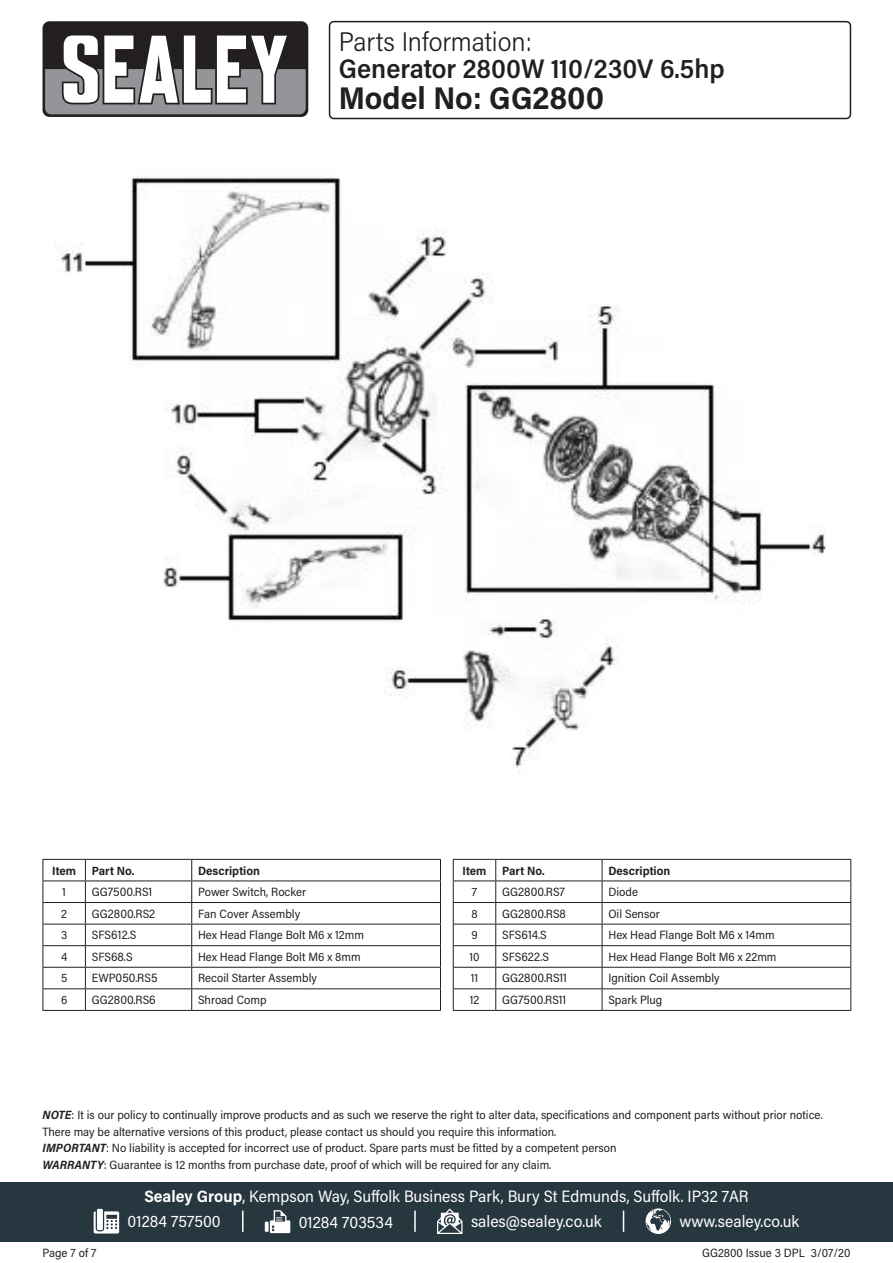
<style>
.page{position:relative;width:893px;height:1263px;background:#fff}
.page>*{position:absolute;margin:0;border:0;box-sizing:border-box;transform-origin:0 0}
.Model_Number{font:700 31.5px "Acumin Pro Semi Cond";color:#231f20}
.Product_Description{font:600 27px "Acumin Pro Semi Cond";color:#231f20}
.Parts_Information{font:300 27px "Acumin Pro Semi Cond";color:#231f20}
.Address{font:16.5px "Acumin Pro Semi Cond";color:#fff}
.Contact_Info{font:16.5px "Acumin Pro Semi Cond";color:#fff}
.Disclaimer{font:12px/16.5px "Acumin Pro Semi Cond";color:#231f20}
.Table_Body{font:12px "Acumin Pro Semi Cond";color:#231f20}
.Part_No__Body{font:12px "Acumin Pro Semi Cond";color:#231f20}
.Part_Description_HDR{font:700 12px "Acumin Pro Semi Cond";color:#231f20}
.Document_Info{font:12px "Acumin Pro Semi Cond";color:#231f20}
.Item_Body{font:12px "Acumin Pro Semi Cond";color:#231f20}
.Item_HDR{font:700 12px "Acumin Pro Semi Cond";letter-spacing:-.005em;color:#231f20}
.s1{font-weight:700;font-style:italic}
.s2{font-weight:700}
</style>
<div class="page">
<div style="left:43px;top:21px;width:265px;height:96px;background:#231f20;border-radius:7px"></div>
<svg style="left:45px;top:35px;width:261px;height:79px"></svg>
<div style="left:0;top:1182px;width:893px;height:60px;background:#27373f"></div>
<svg style="left:94px;top:1211px;width:25px;height:22px"></svg>
<div style="left:97px;top:1209px;width:6px;height:21px;background:#fff"></div>
<svg style="left:265px;top:1222px;width:4px;height:10px"></svg>
<svg style="left:270px;top:1210px;width:20px;height:23px"></svg>
<svg style="left:437px;top:1208px;width:25px;height:26px"></svg>
<svg style="left:645px;top:1208px;width:26px;height:26px"></svg>
<hr style="left:242px;top:1210px;width:2px;height:22px;background:#fff">
<svg style="left:623px;top:1210px;width:1px;height:22px"></svg>
<hr style="left:414px;top:1210px;width:2px;height:22px;background:#fff">
<div style="left:329px;top:21px;width:522px;height:98px;border:2px solid #231f20;border-radius:4px"></div>
<hr style="left:43px;top:859px;width:42px;height:1px;background:#231f20">
<hr style="left:85px;top:859px;width:107px;height:1px;background:#231f20">
<hr style="left:192px;top:859px;width:249px;height:1px;background:#231f20">
<hr style="left:43px;top:880px;width:42px;height:1px;background:#231f20">
<hr style="left:85px;top:880px;width:107px;height:1px;background:#231f20">
<hr style="left:192px;top:880px;width:249px;height:1px;background:#231f20">
<hr style="left:43px;top:902px;width:42px;height:1px;background:#231f20">
<hr style="left:85px;top:902px;width:107px;height:1px;background:#231f20">
<hr style="left:192px;top:902px;width:249px;height:1px;background:#231f20">
<hr style="left:43px;top:924px;width:42px;height:1px;background:#231f20">
<hr style="left:85px;top:924px;width:107px;height:1px;background:#231f20">
<hr style="left:192px;top:924px;width:249px;height:1px;background:#231f20">
<hr style="left:43px;top:945px;width:42px;height:1px;background:#231f20">
<hr style="left:85px;top:945px;width:107px;height:1px;background:#231f20">
<hr style="left:192px;top:945px;width:249px;height:1px;background:#231f20">
<hr style="left:43px;top:967px;width:42px;height:1px;background:#231f20">
<hr style="left:85px;top:967px;width:107px;height:1px;background:#231f20">
<hr style="left:192px;top:967px;width:249px;height:1px;background:#231f20">
<hr style="left:43px;top:988px;width:42px;height:1px;background:#231f20">
<svg style="left:43px;top:860px;width:1px;height:150px"></svg>
<hr style="left:85px;top:988px;width:107px;height:1px;background:#231f20">
<svg style="left:85px;top:860px;width:1px;height:150px"></svg>
<hr style="left:192px;top:988px;width:249px;height:1px;background:#231f20">
<svg style="left:191px;top:860px;width:1px;height:150px"></svg>
<svg style="left:440px;top:860px;width:1px;height:150px"></svg>
<hr style="left:43px;top:1010px;width:42px;height:1px;background:#231f20">
<hr style="left:85px;top:1010px;width:107px;height:1px;background:#231f20">
<hr style="left:192px;top:1010px;width:249px;height:1px;background:#231f20">
<hr style="left:453px;top:859px;width:43px;height:1px;background:#231f20">
<hr style="left:496px;top:859px;width:106px;height:1px;background:#231f20">
<hr style="left:602px;top:859px;width:249px;height:1px;background:#231f20">
<hr style="left:453px;top:880px;width:43px;height:1px;background:#231f20">
<hr style="left:496px;top:880px;width:106px;height:1px;background:#231f20">
<hr style="left:602px;top:880px;width:249px;height:1px;background:#231f20">
<hr style="left:453px;top:902px;width:43px;height:1px;background:#231f20">
<hr style="left:496px;top:902px;width:106px;height:1px;background:#231f20">
<hr style="left:602px;top:902px;width:249px;height:1px;background:#231f20">
<hr style="left:453px;top:924px;width:43px;height:1px;background:#231f20">
<hr style="left:496px;top:924px;width:106px;height:1px;background:#231f20">
<hr style="left:602px;top:924px;width:249px;height:1px;background:#231f20">
<hr style="left:453px;top:945px;width:43px;height:1px;background:#231f20">
<hr style="left:496px;top:945px;width:106px;height:1px;background:#231f20">
<hr style="left:602px;top:945px;width:249px;height:1px;background:#231f20">
<hr style="left:453px;top:967px;width:43px;height:1px;background:#231f20">
<hr style="left:496px;top:967px;width:106px;height:1px;background:#231f20">
<hr style="left:602px;top:967px;width:249px;height:1px;background:#231f20">
<hr style="left:453px;top:988px;width:43px;height:1px;background:#231f20">
<svg style="left:453px;top:860px;width:1px;height:150px"></svg>
<hr style="left:496px;top:988px;width:106px;height:1px;background:#231f20">
<svg style="left:495px;top:860px;width:1px;height:150px"></svg>
<hr style="left:602px;top:988px;width:249px;height:1px;background:#231f20">
<svg style="left:602px;top:860px;width:1px;height:150px"></svg>
<svg style="left:850px;top:860px;width:1px;height:150px"></svg>
<hr style="left:453px;top:1010px;width:43px;height:1px;background:#231f20">
<hr style="left:496px;top:1010px;width:106px;height:1px;background:#231f20">
<hr style="left:602px;top:1010px;width:249px;height:1px;background:#231f20">
<img style="left:58px;top:178px;width:768px;height:595px">
<p class="Parts_Information" style="left:339px;top:23px;width:195px">Parts Information:</p>
<p class="Product_Description" style="left:339px;top:49px;width:387px">Generator 2800W 110/230V 6.5hp</p>
<p class="Model_Number" style="left:339px;top:76px;width:267px">Model No: GG2800</p>
<p class="Item_HDR" style="left:52px;top:862px;width:25px">Item</p>
<p class="Part_Description_HDR" style="left:92px;top:862px;width:44px">Part No.</p>
<p class="Part_Description_HDR" style="left:198px;top:862px;width:63px">Description</p>
<p class="Item_Body" style="left:62px;top:884px;width:5px">1</p>
<p class="Part_No__Body" style="left:92px;top:884px;width:62px">GG7500.RS1</p>
<p class="Table_Body" style="left:198px;top:884px;width:109px">Power Switch, Rocker</p>
<p class="Item_Body" style="left:61px;top:905px;width:7px">2</p>
<p class="Part_No__Body" style="left:92px;top:905px;width:65px">GG2800.RS2</p>
<p class="Table_Body" style="left:198px;top:905px;width:104px">Fan Cover Assembly</p>
<p class="Item_Body" style="left:61px;top:927px;width:8px">3</p>
<p class="Part_No__Body" style="left:92px;top:927px;width:46px">SFS612.S</p>
<p class="Table_Body" style="left:198px;top:927px;width:167px">Hex Head Flange Bolt M6 x 12mm</p>
<p class="Item_Body" style="left:61px;top:948px;width:8px">4</p>
<p class="Part_No__Body" style="left:92px;top:948px;width:42px">SFS68.S</p>
<p class="Table_Body" style="left:198px;top:948px;width:164px">Hex Head Flange Bolt M6 x 8mm</p>
<p class="Item_Body" style="left:61px;top:970px;width:8px">5</p>
<p class="Part_No__Body" style="left:92px;top:970px;width:67px">EWP050.RS5</p>
<p class="Table_Body" style="left:198px;top:970px;width:120px">Recoil Starter Assembly</p>
<p class="Item_Body" style="left:61px;top:991px;width:8px">6</p>
<p class="Part_No__Body" style="left:92px;top:991px;width:65px">GG2800.RS6</p>
<p class="Table_Body" style="left:198px;top:991px;width:70px">Shroad Comp</p>
<p class="Item_HDR" style="left:463px;top:862px;width:25px">Item</p>
<p class="Part_Description_HDR" style="left:502px;top:862px;width:44px">Part No.</p>
<p class="Part_Description_HDR" style="left:608px;top:862px;width:63px">Description</p>
<p class="Item_Body" style="left:472px;top:884px;width:7px">7</p>
<p class="Part_No__Body" style="left:502px;top:884px;width:64px">GG2800.RS7</p>
<p class="Table_Body" style="left:608px;top:884px;width:31px">Diode</p>
<p class="Item_Body" style="left:471px;top:905px;width:8px">8</p>
<p class="Part_No__Body" style="left:502px;top:905px;width:65px">GG2800.RS8</p>
<p class="Table_Body" style="left:608px;top:905px;width:53px">Oil Sensor</p>
<p class="Item_Body" style="left:471px;top:927px;width:8px">9</p>
<p class="Part_No__Body" style="left:502px;top:927px;width:46px">SFS614.S</p>
<p class="Table_Body" style="left:608px;top:927px;width:168px">Hex Head Flange Bolt M6 x 14mm</p>
<p class="Item_Body" style="left:469px;top:948px;width:12px">10</p>
<p class="Part_No__Body" style="left:502px;top:948px;width:48px">SFS622.S</p>
<p class="Table_Body" style="left:608px;top:948px;width:170px">Hex Head Flange Bolt M6 x 22mm</p>
<p class="Item_Body" style="left:471px;top:970px;width:9px">11</p>
<p class="Part_No__Body" style="left:502px;top:970px;width:66px">GG2800.RS11</p>
<p class="Table_Body" style="left:608px;top:970px;width:113px">Ignition Coil Assembly</p>
<p class="Item_Body" style="left:470px;top:991px;width:11px">12</p>
<p class="Part_No__Body" style="left:502px;top:991px;width:66px">GG7500.RS11</p>
<p class="Table_Body" style="left:608px;top:991px;width:55px">Spark Plug</p>
<p class="Disclaimer" style="left:43px;top:1106px;width:782px"><span class="s1">NOTE</span>: It is our policy to continually improve products and as such we reserve the right to alter data, specifications and component parts without prior notice.<br>There may be alternative versions of this product, please contact us should you require this information.</p>
<p class="Disclaimer" style="left:43px;top:1139px;width:575px"><span class="s1">IMPORTANT</span>: No liability is accepted for incorrect use of product. Spare parts must be fitted by a competent person</p>
<p class="Disclaimer" style="left:43px;top:1156px;width:510px"><span class="s1">WARRANTY</span>: Guarantee is 12 months from purchase date, proof of which will be required for any claim.</p>
<p class="Document_Info" style="left:43px;top:1244px;width:55px">Page 7 of 7</p>
<p class="Address" style="left:144px;top:1185px;width:606px"><span class="s2">Sealey Group</span>, Kempson Way, Suffolk Business Park, Bury St Edmunds, Suffolk. IP32 7AR</p>
<p class="Contact_Info" style="left:128px;top:1210px;width:95px">01284 757500</p>
<p class="Contact_Info" style="left:299px;top:1210px;width:96px">01284 703534</p>
<p class="Contact_Info" style="left:471px;top:1210px;width:132px">sales@sealey.co.uk</p>
<p class="Contact_Info" style="left:680px;top:1210px;width:121px">www.sealey.co.uk</p>
<p class="Document_Info" style="left:702px;top:1244px;width:150px">GG2800 Issue 3 DPL 3/07/20</p>
</div>
